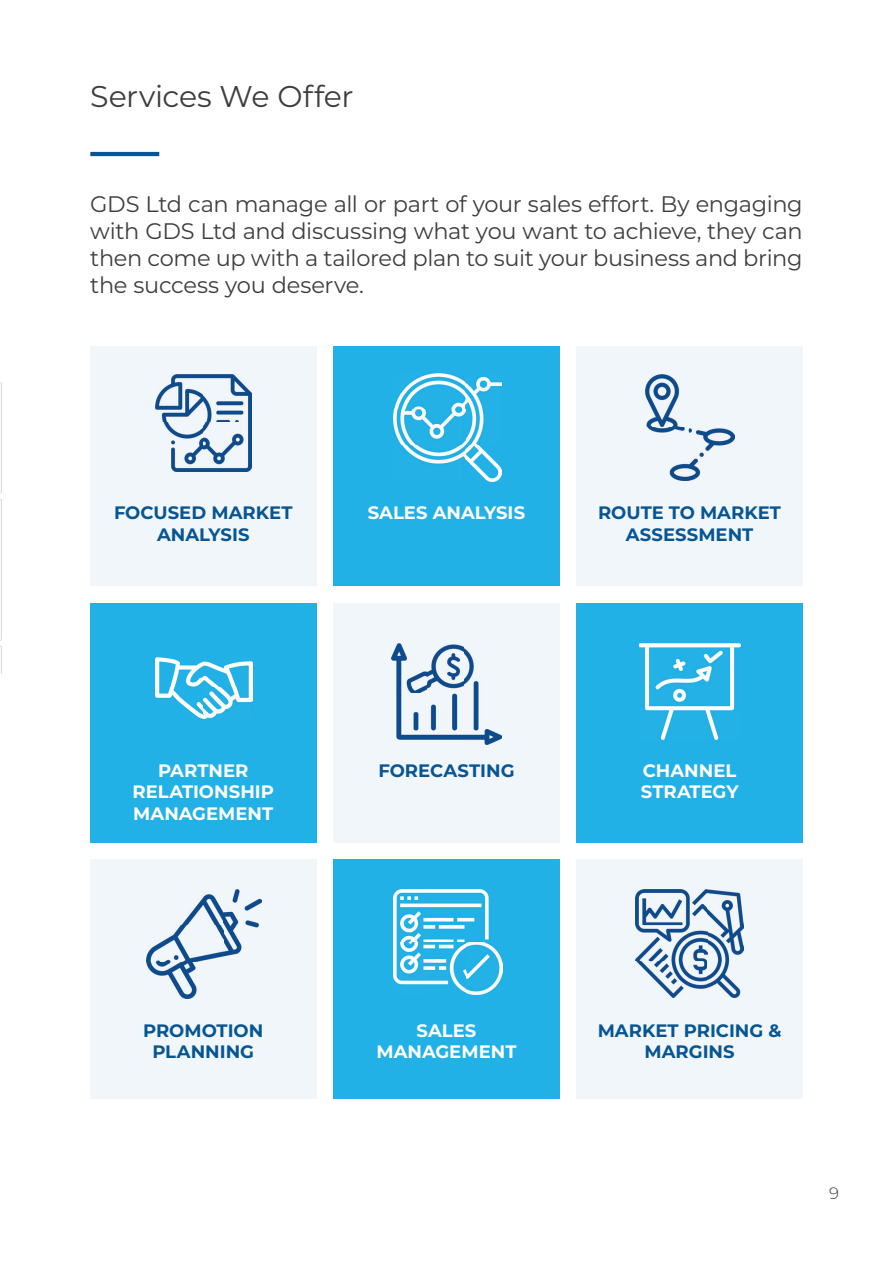
<style>
.page{position:relative;width:893px;height:1263px;background:#fff}
.page>*{position:absolute;margin:0;border:0;box-sizing:border-box;transform-origin:0 0}
.t1{font:30px "Montserrat";letter-spacing:-.01em;color:#3e3e3f}
.t2{font:22.5px/27px "Montserrat";letter-spacing:-.015em;color:#3e3e3f;text-align:justify}
.t3{font:700 18px/21.6px "Montserrat";color:#075593;text-align:center}
.t4{font:700 18px/21.6px "Montserrat";color:#fff;text-align:center}
.t5{font:300 16.5px "Montserrat";color:#3e3e3f}
</style>
<div class="page">
<img style="left:0;top:382px;width:2px;height:291px">
<div style="left:90px;top:347px;width:226px;height:239px;background:#f0f6f9"></div>
<div style="left:90px;top:603px;width:226px;height:239px;background:#21b1e6"></div>
<div style="left:90px;top:859px;width:226px;height:239px;background:#f0f6f9"></div>
<div style="left:333px;top:347px;width:227px;height:239px;background:#21b1e6"></div>
<div style="left:333px;top:603px;width:227px;height:239px;background:#f0f6f9"></div>
<div style="left:333px;top:859px;width:227px;height:239px;background:#21b1e6"></div>
<div style="left:576px;top:347px;width:227px;height:239px;background:#f0f6f9"></div>
<div style="left:576px;top:603px;width:227px;height:239px;background:#21b1e6"></div>
<div style="left:576px;top:859px;width:227px;height:239px;background:#f0f6f9"></div>
<hr style="left:90px;top:152px;width:69px;height:4px;background:#075593">
<img style="left:155px;top:375px;width:96px;height:96px">
<img style="left:645px;top:375px;width:89px;height:105px">
<img style="left:391px;top:644px;width:111px;height:100px">
<img style="left:147px;top:889px;width:115px;height:109px">
<img style="left:636px;top:889px;width:108px;height:108px">
<img style="left:394px;top:374px;width:108px;height:108px">
<img style="left:639px;top:644px;width:101px;height:96px">
<img style="left:394px;top:889px;width:108px;height:106px">
<img style="left:155px;top:657px;width:98px;height:61px">
<h1 class="t1" style="left:90px;top:75px;width:265px">Services We Offer</h1>
<p class="t2" style="left:90px;top:190px;width:714px">GDS Ltd can manage all or part of your sales effort. By engaging with GDS Ltd and discussing what you want to achieve, they can then come up with a tailored plan to suit your business and bring the success you deserve.</p>
<p class="t3" style="left:114px;top:501px;width:180px">FOCUSED MARKET<br>ANALYSIS</p>
<p class="t4" style="left:368px;top:501px;width:159px">SALES ANALYSIS</p>
<p class="t3" style="left:598px;top:501px;width:184px">ROUTE TO MARKET<br>ASSESSMENT</p>
<p class="t4" style="left:132px;top:758px;width:143px">PARTNER<br>RELATIONSHIP<br>MANAGEMENT</p>
<p class="t3" style="left:143px;top:1018px;width:122px">PROMOTION<br>PLANNING</p>
<p class="t3" style="left:378px;top:758px;width:138px">FORECASTING</p>
<p class="t4" style="left:641px;top:758px;width:99px;text-align:left">CHANNEL<br>STRATEGY</p>
<p class="t4" style="left:376px;top:1018px;width:141px">SALES<br>MANAGEMENT</p>
<p class="t3" style="left:598px;top:1018px;width:185px">MARKET PRICING &amp;<br>MARGINS</p>
<p class="t5" style="left:829px;top:1182px;width:11px">9</p>
</div>
